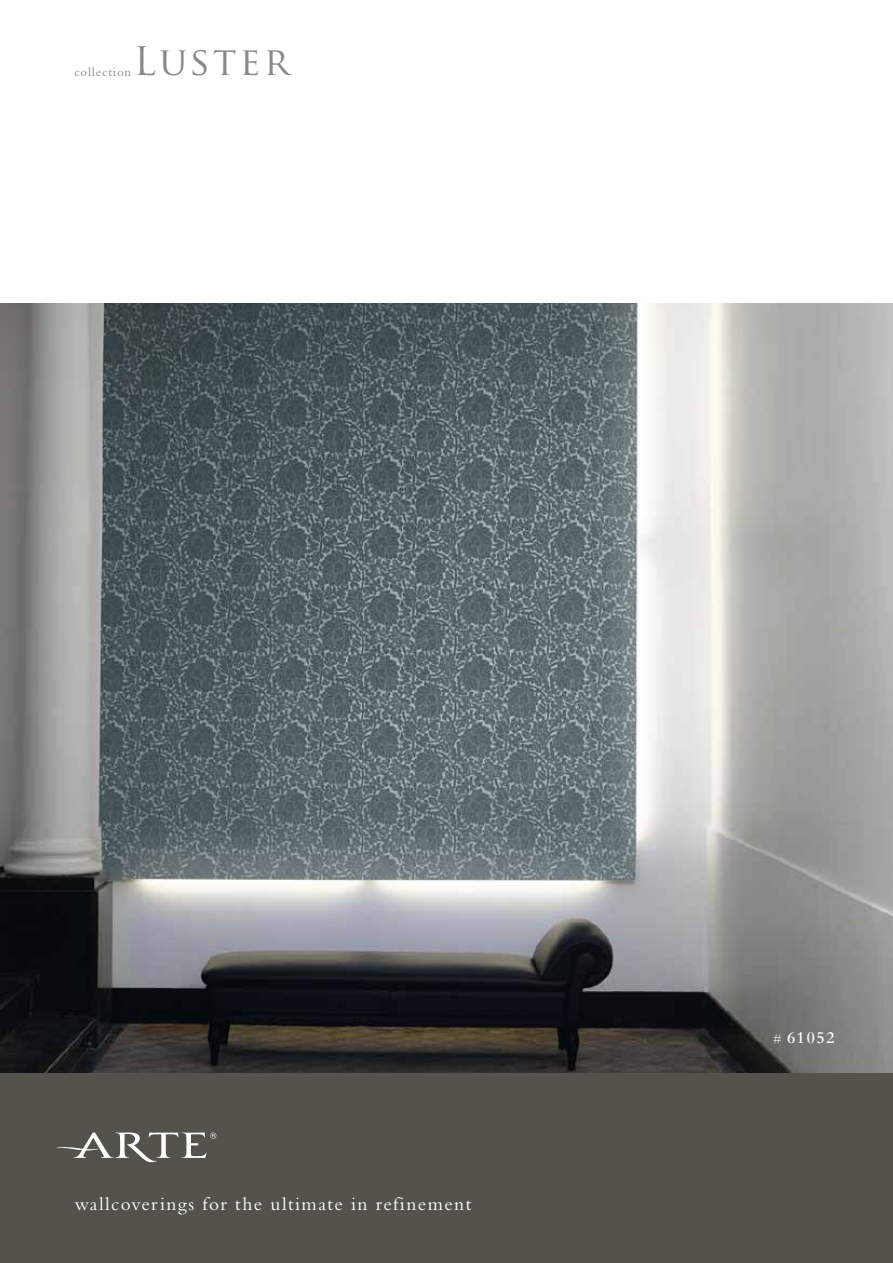
<style>
.page{position:relative;width:893px;height:1263px;background:#fff}
.page>*{position:absolute;margin:0;border:0;box-sizing:border-box;transform-origin:0 0}
.t1{font:38.55px "Trajan Pro";letter-spacing:.075em;color:#87888a}
.t2{font:19.2px "Bembo Std";letter-spacing:.075em;color:#fff}
.t3{font:600 17.1px "Bembo Std";letter-spacing:.06em;color:#fff}
.t4{font:12.9px "Bembo Std";letter-spacing:.06em;color:#87888a}
.s1{font-weight:400;font-size:12.9px}
</style>
<div class="page">
<img style="left:0;top:304px;width:893px;height:770px">
<div style="left:0;top:1074px;width:893px;height:189px;background:#53534c"></div>
<svg style="left:57px;top:1132px;width:159px;height:30px"></svg>
<h1 class="t1" style="left:134px;top:37px;width:157px">Luster</h1>
<p class="t4" style="left:74px;top:64px;width:58px">collection</p>
<p class="t2" style="left:75px;top:1193px;width:398px">wallcoverings for the ultimate in refinement</p>
<p class="t3" style="left:773px;top:1028px;width:63px"><span class="s1">#</span> 61052</p>
</div>
